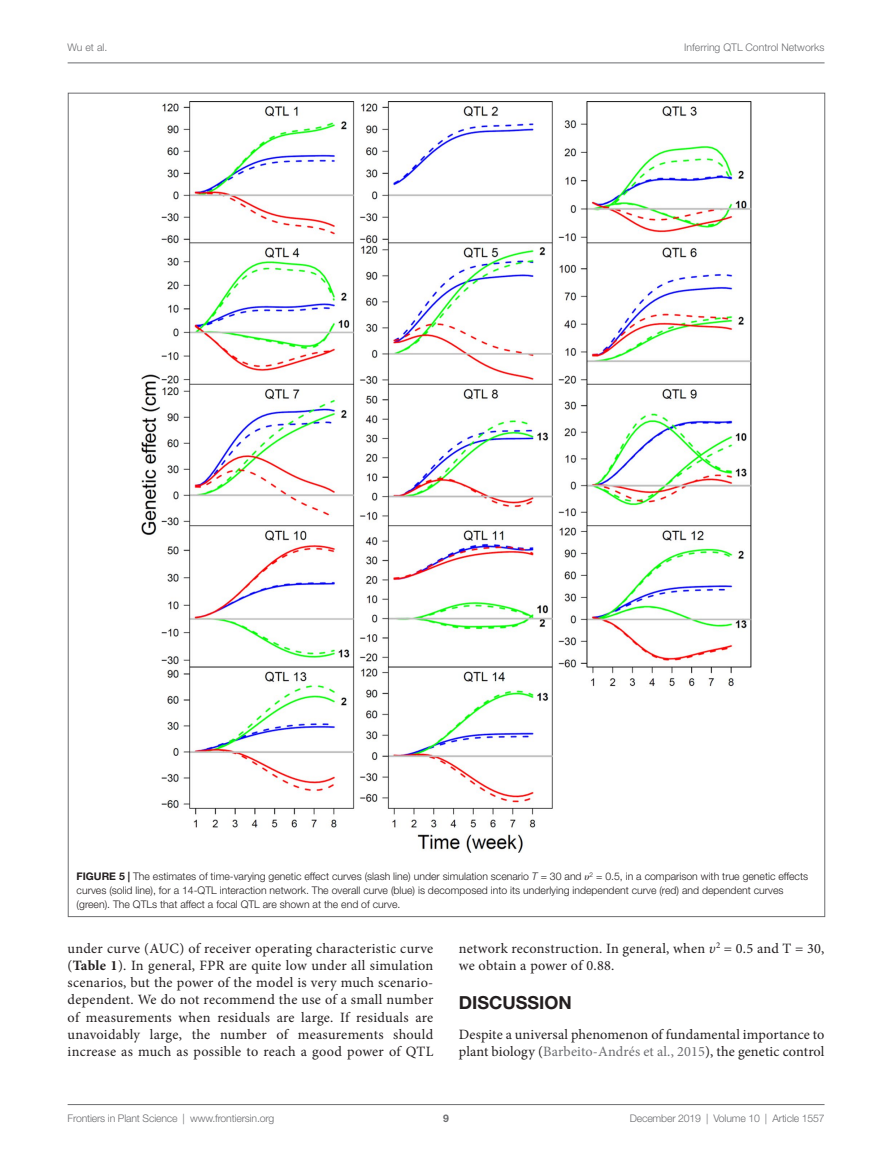
<style>
.page{position:relative;width:893px;height:1170px;background:#fff}
.page>*{position:absolute;margin:0;border:0;box-sizing:border-box;transform-origin:0 0}
._1{font:700 18px "Helvetica Neue LT Std";color:#231f20}
.T{font:14.25px/17.2px "Minion Pro MTC";letter-spacing:.015em;color:#231f20;text-align:justify}
.T1{font:14.25px/17.2px "Minion Pro MTC";letter-spacing:.01em;color:#231f20}
.FC{font:300 10.5px/14.2px "Helvetica Neue LT Std";color:#231f20}
.t1{font:300 10.5px "Helvetica Neue LT Std";letter-spacing:-.015em;color:#6c6d70}
.t2{font:700 10.5px "Helvetica Neue LT Std";color:#6c6d70}
.s1{font-weight:700}
.s2{font-style:italic}
.s3{font-family:"Minion Pro";font-weight:700}
.s4{color:#6c6d70}
</style>
<div class="page">
<hr style="left:68px;top:63px;width:756px;height:1px;background:#6c6d70">
<hr style="left:68px;top:1104px;width:756px;height:1px;background:#6c6d70">
<img style="left:142px;top:102px;width:609px;height:750px">
<p class="t1" style="left:68px;top:41px;width:41px">Wu et al.</p>
<p class="t1" style="left:684px;top:41px;width:142px">Inferring QTL Control Networks</p>
<p class="FC" style="left:77px;top:868px;width:733px"><span class="s1">FIGURE 5 |</span> The estimates of time-varying genetic effect curves (slash line) under simulation scenario <span class="s2">T</span> = 30 and <span class="s2">υ</span><sup>2</sup> = 0.5, in a comparison with true genetic effects curves (solid line), for a 14-QTL interaction network. The overall curve (blue) is decomposed into its underlying independent curve (red) and dependent curves (green). The QTLs that affect a focal QTL are shown at the end of curve.</p>
<p class="T" style="left:68px;top:939px;width:367px">under curve (AUC) of receiver operating characteristic curve (<span class="s3">Table 1</span>). In general, FPR are quite low under all simulation scenarios, but the power of the model is very much scenario&shy;dependent. We do not recommend the use of a small number of measurements when residuals are large. If residuals are unavoidably large, the number of measurements should increase as much as possible to reach a good power of QTL</p>
<p class="T" style="left:459px;top:939px;width:367px">network reconstruction. In general, when <span class="s2">υ</span><sup>2</sup> = 0.5 and T = 30, we obtain a power of 0.88.</p>
<p class="_1" style="left:459px;top:991px;width:115px">DISCUSSION</p>
<p class="T1" style="left:459px;top:1025px;width:367px">Despite a universal phenomenon of fundamental importance to plant biology (<span class="s4">Barbeito-Andrés et al., 2015</span>), the genetic control</p>
<p class="t1" style="left:68px;top:1111px;width:208px">Frontiers in Plant Science | www.frontiersin.org</p>
<p class="t1" style="left:630px;top:1111px;width:196px">December 2019 | Volume 10 | Article 1557</p>
<p class="t2" style="left:443px;top:1111px;width:7px">9</p>
</div>
